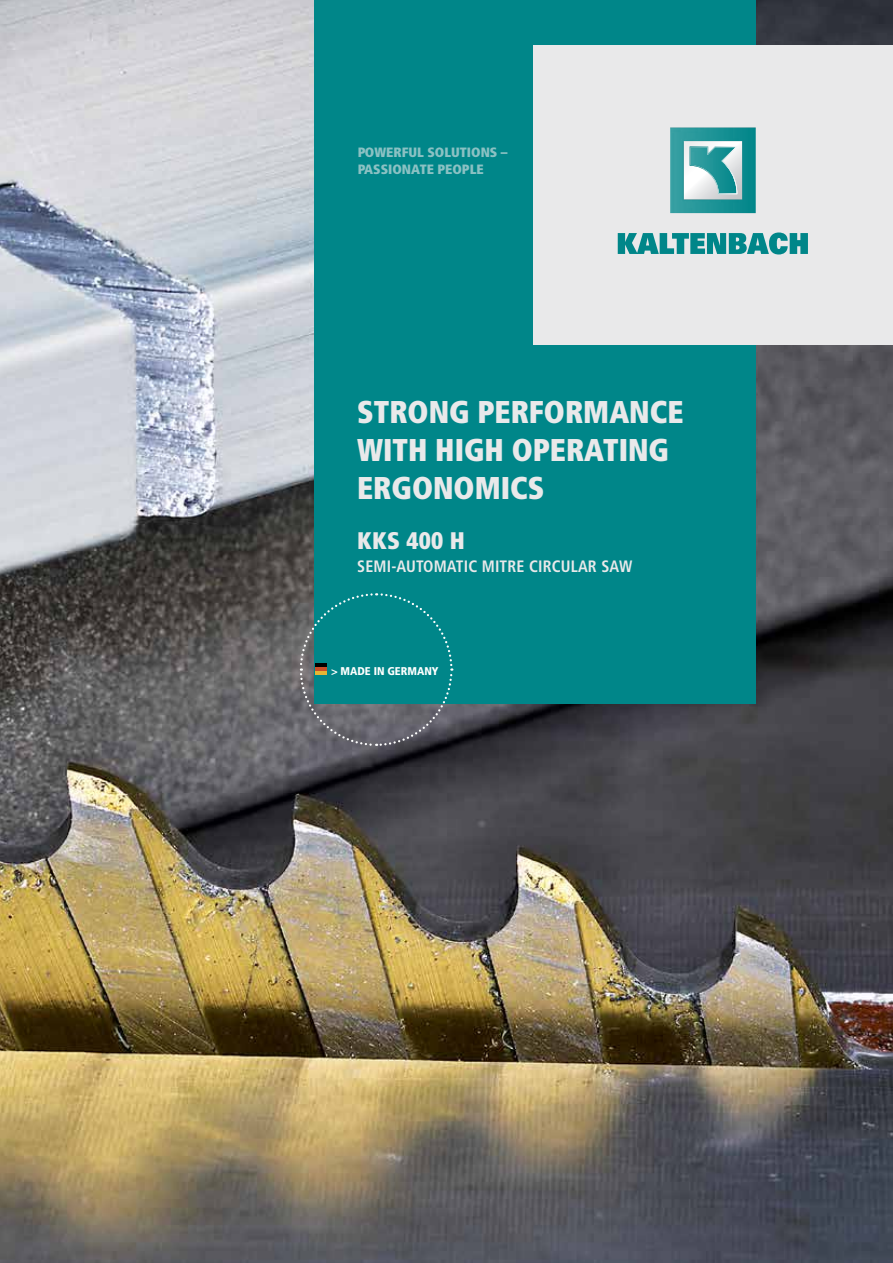
<style>
.page{position:relative;width:893px;height:1263px;background:#fff}
.page>*{position:absolute;margin:0;border:0;box-sizing:border-box;transform-origin:0 0}
.t1{font:900 condensed 31.5px/37.8px "Frutiger LT Std";color:#e9e9ea;scale:.95 1}
.t2{font:900 condensed 24px "Frutiger LT Std";letter-spacing:.01em;color:#e9e9ea}
.t3{font:700 condensed 16.5px "Frutiger LT Std";letter-spacing:.01em;color:#e9e9ea}
.t4{font:900 condensed 13.5px/17.7px "Frutiger LT Std";color:#e9e9ea}
.t5{font:900 condensed 11.25px "Frutiger LT Std";color:#fff}
</style>
<div class="page">
<img style="left:0;top:0;width:893px;height:1263px">
<div style="left:315px;top:0;width:441px;height:704px;background:#008689"></div>
<div style="left:534px;top:45px;width:359px;height:299px;background:#e9e9ea"></div>
<img style="left:670px;top:128px;width:86px;height:85px">
<svg style="left:618px;top:232px;width:190px;height:22px"></svg>
<svg style="left:299px;top:592px;width:155px;height:155px"></svg>
<p class="t4" style="left:357px;top:143px;width:152px">POWERFUL SOLUTIONS –<br>PASSIONATE PEOPLE</p>
<p class="t1" style="left:357px;top:393px;width:345px">STRONG PERFORMANCE<br>WITH HIGH OPERATING<br>ERGONOMICS</p>
<p class="t2" style="left:357px;top:526px;width:106px">KKS 400 H</p>
<p class="t3" style="left:357px;top:556px;width:277px">SEMI-AUTOMATIC MITRE CIRCULAR SAW</p>
<p class="t5" style="left:331px;top:664px;width:109px">&gt; MADE IN GERMANY</p>
</div>
